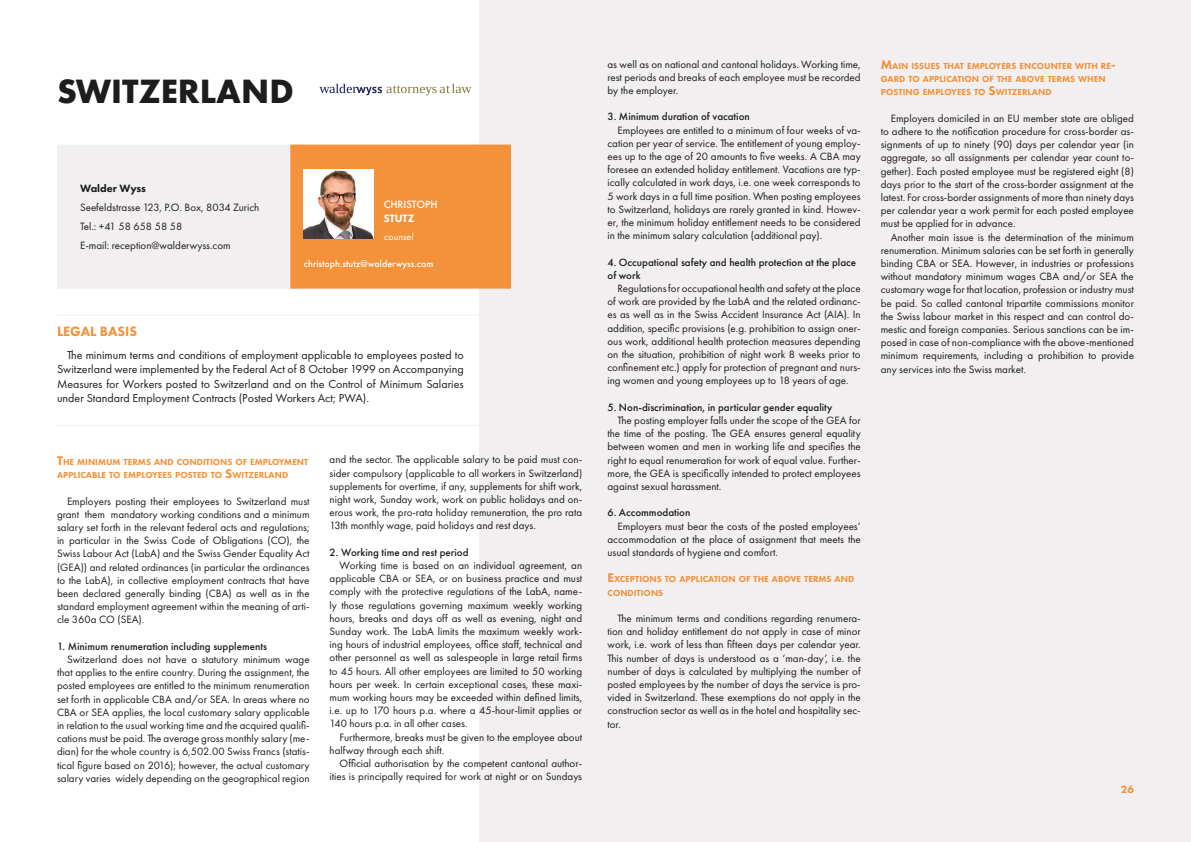
<style>
.page{position:relative;width:1191px;height:842px;background:#fff}
.page>*{position:absolute;margin:0;border:0;box-sizing:border-box;transform-origin:0 0}
.t1{font:700 35px "Futura PT";color:#1d1d1b}
.t2{font:800 14px "Futura PT";color:#f3923a}
.t3{font:12px/14.4px "Futura PT";color:#1d1d1b;text-align:justify}
.treść{font:11px/13.2px "Futura PT";color:#1d1d1b;text-align:justify}
.Śródtytuł_2{font:500 11px/13.2px "Futura PT";color:#1d1d1b}
.t4{font:800 11px "Futura PT";color:#1d1d1b}
.t5{font:500 11px "Futura PT";color:#fff}
.t6{font:800 11px "Futura PT";color:#fff}
.t7{font:800 11px "Futura PT";color:#f3923a}
.t8{font:500 10px "Futura PT";color:#fff}
.t9{font:italic 10px "Futura PT";color:#fff}
.śródtytuł{font:800 9.1px/13.2px "Futura PT";color:#f3923a}
.s1{font-size:13px}
</style>
<div class="page">
<div style="left:479px;top:0;width:712px;height:842px;background:#f1efef"></div>
<div style="left:57px;top:145px;width:243px;height:144px;background:#f1efef"></div>
<div style="left:290px;top:145px;width:221px;height:144px;background:#f3923a;border:1px solid #f3923a"></div>
<svg style="left:319px;top:84px;width:152px;height:11px"></svg>
<img style="left:304px;top:169px;width:70px;height:70px">
<hr style="left:57px;top:315px;width:422px;height:1px;background:#f1efef">
<hr style="left:57px;top:425px;width:422px;height:1px;background:#f1efef">
<p class="t1" style="left:57px;top:69px;width:238px">SWITZERLAND</p>
<p class="t4" style="left:80px;top:182px;width:68px">Walder Wyss</p>
<p class="treść" style="left:80px;top:201px;width:181px">Seefeldstrasse 123, P.O. Box, 8034 Zurich</p>
<p class="treść" style="left:80px;top:220px;width:104px">Tel.: +41 58 658 58 58</p>
<p class="treść" style="left:80px;top:239px;width:152px">E-mail: reception@walderwyss.com</p>
<p class="t2" style="left:57px;top:323px;width:82px">LEGAL BASIS</p>
<p class="t5" style="left:384px;top:198px;width:55px">CHRISTOPH</p>
<p class="t6" style="left:384px;top:212px;width:32px">STUTZ</p>
<p class="t9" style="left:384px;top:230px;width:31px">counsel</p>
<p class="t8" style="left:304px;top:257px;width:131px">christoph.stutz@walderwyss.com</p>
<p class="t3" style="left:57px;top:348px;width:408px;text-indent:10px">The minimum terms and conditions of employment applicable to employees posted to Switzerland were implemented by the Federal Act of 8 October 1999 on Accompanying Measures for Workers posted to Switzerland and on the Control of Minimum Salaries under Standard Employment Contracts (Posted Workers Act; PWA).</p>
<p class="śródtytuł" style="left:57px;top:455px;width:253px"><span class="s1">T</span>HE MINIMUM TERMS AND CONDITIONS OF EMPLOYMENT<br>APPLICABLE TO EMPLOYEES POSTED TO <span class="s1">S</span>WITZERLAND</p>
<p class="treść" style="left:57px;top:494px;width:254px;text-indent:10px">Employers posting their employees to Switzerland must grant them mandatory working conditions and a minimum salary set forth in the relevant federal acts and regulations; in particular in the Swiss Code of Obligations (CO), the Swiss Labour Act (LabA) and the Swiss Gender Equality Act (GEA)) and related ordinances (in particular the ordinances to the LabA), in collective employment contracts that have been declared generally binding (CBA) as well as in the standard employment agreement within the meaning of arti&shy;cle 360a CO (SEA).</p>
<p class="Śródtytuł_2" style="left:57px;top:639px;width:211px">1. Minimum renumeration including supplements</p>
<p class="treść" style="left:57px;top:653px;width:254px;text-indent:10px">Switzerland does not have a statutory minimum wage that applies to the entire country. During the assignment, the posted employees are entitled to the minimum renumeration set forth in applicable CBA and/or SEA. In areas where no CBA or SEA applies, the local customary salary applicable in relation to the usual working time and the acquired qualifi&shy;cations must be paid. The average gross monthly salary (me&shy;dian) for the whole country is 6,502.00 Swiss Francs (statis&shy;tical figure based on 2016); however, the actual customary salary varies widely depending on the geographical region</p>
<p class="treść" style="left:330px;top:453px;width:254px">and the sector. The applicable salary to be paid must con&shy;sider compulsory (applicable to all workers in Switzerland) supplements for overtime, if any, supplements for shift work, night work, Sunday work, work on public holidays and on&shy;erous work, the pro-rata holiday remuneration, the pro rata 13th monthly wage, paid holidays and rest days.</p>
<p class="Śródtytuł_2" style="left:330px;top:546px;width:140px">2. Working time and rest period</p>
<p class="treść" style="left:330px;top:559px;width:254px;text-indent:10px">Working time is based on an individual agreement, an applicable CBA or SEA, or on business practice and must comply with the protective regulations of the LabA, name&shy;ly those regulations governing maximum weekly working hours, breaks and days off as well as evening, night and Sunday work. The LabA limits the maximum weekly work&shy;ing hours of industrial employees, office staff, technical and other personnel as well as salespeople in large retail firms to 45 hours. All other employees are limited to 50 working hours per week. In certain exceptional cases, these maxi&shy;mum working hours may be exceeded within defined limits, i.e. up to 170 hours p.a. where a 45-hour-limit applies or 140 hours p.a. in all other cases.</p>
<p class="treść" style="left:330px;top:730px;width:254px;text-indent:10px">Furthermore, breaks must be given to the employee about halfway through each shift.</p>
<p class="treść" style="left:330px;top:757px;width:254px;text-align:right">Official authorisation by the competent cantonal author&shy;ities is principally required for work at night or on Sundays</p>
<p class="treść" style="left:607px;top:57px;width:255px">as well as on national and cantonal holidays. Working time, rest periods and breaks of each employee must be recorded by the employer.</p>
<p class="Śródtytuł_2" style="left:607px;top:110px;width:144px">3. Minimum duration of vacation</p>
<p class="treść" style="left:607px;top:123px;width:255px;text-indent:10px">Employees are entitled to a minimum of four weeks of va&shy;cation per year of service. The entitlement of young employ&shy;ees up to the age of 20 amounts to five weeks. A CBA may foresee an extended holiday entitlement. Vacations are typ&shy;ically calculated in work days, i.e. one week corresponds to 5 work days in a full time position. When posting employees to Switzerland, holidays are rarely granted in kind. Howev&shy;er, the minimum holiday entitlement needs to be considered in the minimum salary calculation (additional pay).</p>
<p class="Śródtytuł_2" style="left:607px;top:255px;width:250px">4. Occupational safety and health protection at the place of work</p>
<p class="treść" style="left:607px;top:282px;width:255px;text-indent:10px">Regulations for occupational health and safety at the place of work are provided by the LabA and the related ordinanc&shy;es as well as in the Swiss Accident Insurance Act (AIA). In addition, specific provisions (e.g. prohibition to assign oner&shy;ous work, additional health protection measures depending on the situation, prohibition of night work 8 weeks prior to confinement etc.) apply for protection of pregnant and nurs&shy;ing women and young employees up to 18 years of age.</p>
<p class="Śródtytuł_2" style="left:607px;top:400px;width:226px">5. Non-discrimination, in particular gender equality</p>
<p class="treść" style="left:607px;top:414px;width:255px;text-indent:10px">The posting employer falls under the scope of the GEA for the time of the posting. The GEA ensures general equality between women and men in working life and specifies the right to equal renumeration for work of equal value. Further&shy;more, the GEA is specifically intended to protect employees against sexual harassment.</p>
<p class="Śródtytuł_2" style="left:607px;top:506px;width:84px">6. Accommodation</p>
<p class="treść" style="left:607px;top:519px;width:255px;text-indent:10px">Employers must bear the costs of the posted employees’ accommodation at the place of assignment that meets the usual standards of hygiene and comfort.</p>
<p class="śródtytuł" style="left:607px;top:573px;width:248px"><span class="s1">E</span>XCEPTIONS TO APPLICATION OF THE ABOVE TERMS AND<br>CONDITIONS</p>
<p class="treść" style="left:607px;top:612px;width:255px;text-indent:10px">The minimum terms and conditions regarding renumera&shy;tion and holiday entitlement do not apply in case of minor work, i.e. work of less than fifteen days per calendar year.<br>This number of days is understood as a ‘man-day’, i.e. the number of days is calculated by multiplying the number of posted employees by the number of days the service is pro&shy;vided in Switzerland. These exemptions do not apply in the construction sector as well as in the hotel and hospitality sec&shy;tor.</p>
<p class="śródtytuł" style="left:880px;top:59px;width:236px"><span class="s1">M</span>AIN ISSUES THAT EMPLOYERS ENCOUNTER WITH RE<span class="s1">-<br></span>GARD TO APPLICATION OF THE ABOVE TERMS WHEN<br>POSTING EMPLOYEES TO <span class="s1">S</span>WITZERLAND</p>
<p class="treść" style="left:880px;top:112px;width:255px;text-indent:10px">Employers domiciled in an EU member state are obliged to adhere to the notification procedure for cross-border as&shy;signments of up to ninety (90) days per calendar year (in aggregate, so all assignments per calendar year count to&shy;gether). Each posted employee must be registered eight (8) days prior to the start of the cross-border assignment at the latest. For cross-border assignments of more than ninety days per calendar year a work permit for each posted employee must be applied for in advance.</p>
<p class="treść" style="left:880px;top:230px;width:255px;text-indent:10px">Another main issue is the determination of the minimum renumeration. Minimum salaries can be set forth in generally binding CBA or SEA. However, in industries or professions without mandatory minimum wages CBA and/or SEA the customary wage for that location, profession or industry must be paid. So called cantonal tripartite commissions monitor the Swiss labour market in this respect and can control do&shy;mestic and foreign companies. Serious sanctions can be im&shy;posed in case of non-compliance with the above-mentioned minimum requirements, including a prohibition to provide any services into the Swiss market.</p>
<p class="t7" style="left:1120px;top:783px;width:15px">26</p>
</div>
